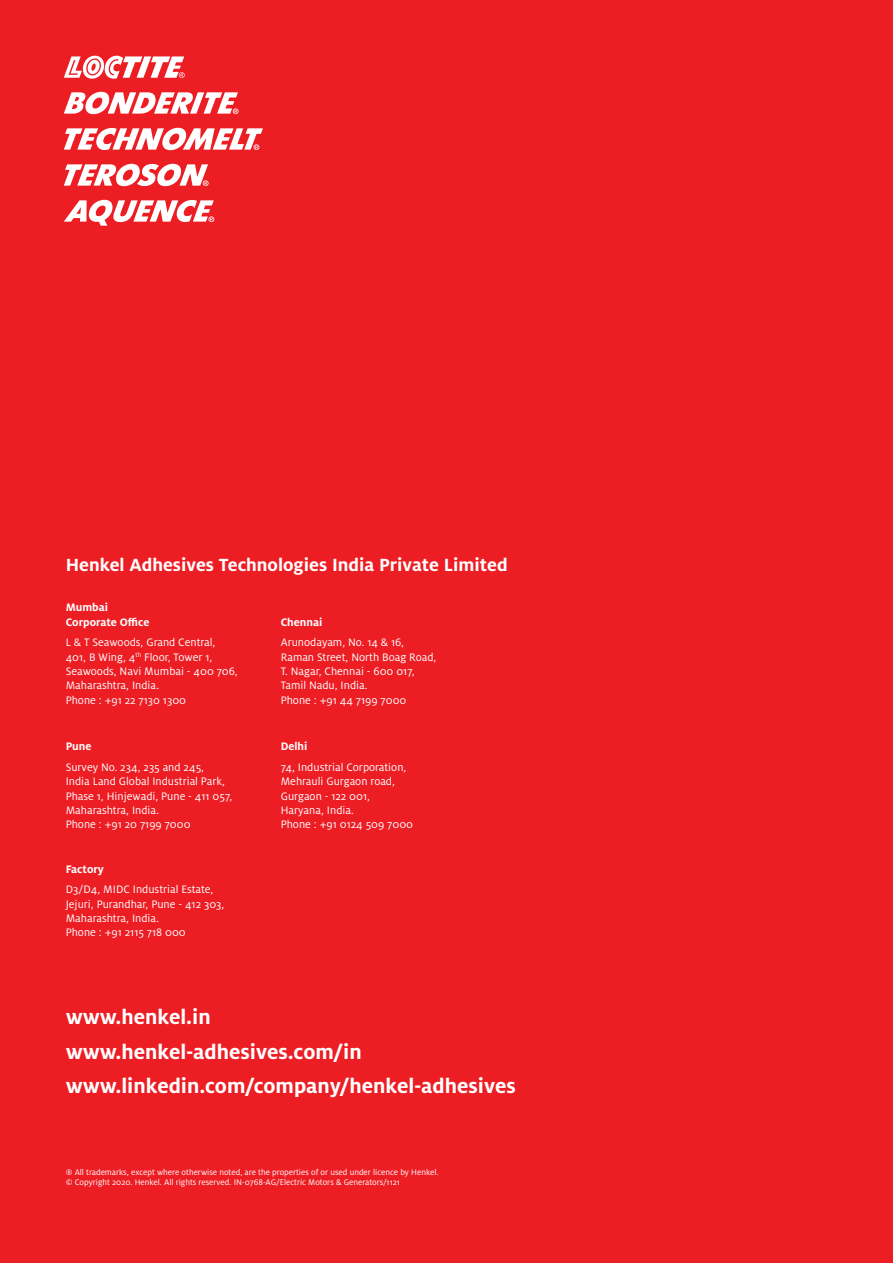
<style>
.page{position:relative;width:893px;height:1263px;background:#ed1d24}
.page>*{position:absolute;margin:0;border:0;box-sizing:border-box;transform-origin:0 0}
.t1{font:700 22.5px/34.8px "Henkel Milo";color:#fff}
.t2{font:700 19.5px "Henkel Milo";color:#fff}
.t3{font:12px/14.4px "Henkel Milo";color:#fff}
.t4{font:700 12px/14.4px "Henkel Milo";color:#fff}
.t5{font:9px/10.8px "Henkel Milo";color:#fff}
</style>
<div class="page">
<svg style="left:64px;top:56px;width:121px;height:23px"></svg>
<svg style="left:64px;top:92px;width:175px;height:22px"></svg>
<svg style="left:64px;top:128px;width:199px;height:22px"></svg>
<svg style="left:64px;top:164px;width:145px;height:22px"></svg>
<svg style="left:64px;top:200px;width:150px;height:26px"></svg>
<h2 class="t2" style="left:66px;top:553px;width:443px">Henkel Adhesives Technologies India Private Limited</h2>
<p class="t4" style="left:66px;top:600px;width:85px">Mumbai<br>Corporate Office</p>
<p class="t3" style="left:66px;top:635px;width:174px">L &amp; T Seawoods, Grand Central,<br>401, B Wing, 4<sup>th</sup> Floor, Tower 1,<br>Seawoods, Navi Mumbai - 400 706,<br>Maharashtra, India.<br>Phone : +91 22 7130 1300</p>
<p class="t4" style="left:66px;top:739px;width:27px">Pune</p>
<p class="t3" style="left:66px;top:760px;width:168px">Survey No. 234, 235 and 245,<br>India Land Global Industrial Park,<br>Phase 1, Hinjewadi, Pune - 411 057,<br>Maharashtra, India.<br>Phone : +91 20 7199 7000</p>
<p class="t4" style="left:66px;top:862px;width:40px">Factory</p>
<p class="t3" style="left:66px;top:882px;width:160px">D3/D4, MIDC Industrial Estate,<br>Jejuri, Purandhar, Pune - 412 303,<br>Maharashtra, India.<br>Phone : +91 2115 718 000</p>
<p class="t4" style="left:281px;top:615px;width:43px">Chennai</p>
<p class="t3" style="left:281px;top:635px;width:157px">Arunodayam, No. 14 &amp; 16,<br>Raman Street, North Boag Road,<br>T. Nagar, Chennai - 600 017,<br>Tamil Nadu, India.<br>Phone : +91 44 7199 7000</p>
<p class="t4" style="left:281px;top:739px;width:28px">Delhi</p>
<p class="t3" style="left:281px;top:760px;width:134px">74, Industrial Corporation,<br>Mehrauli Gurgaon road,<br>Gurgaon - 122 001,<br>Haryana, India.<br>Phone : +91 0124 509 7000</p>
<h1 class="t1" style="left:66px;top:999px;width:452px">www.henkel.in<br>www.henkel-adhesives.com/in www.linkedin.com/company/henkel-adhesives</h1>
<p class="t5" style="left:66px;top:1166px;width:374px">® All trademarks, except where otherwise noted, are the properties of or used under licence by Henkel. © Copyright 2020. Henkel. All rights reserved. IN-0768-AG/Electric Motors &amp; Generators/1121</p>
</div>
